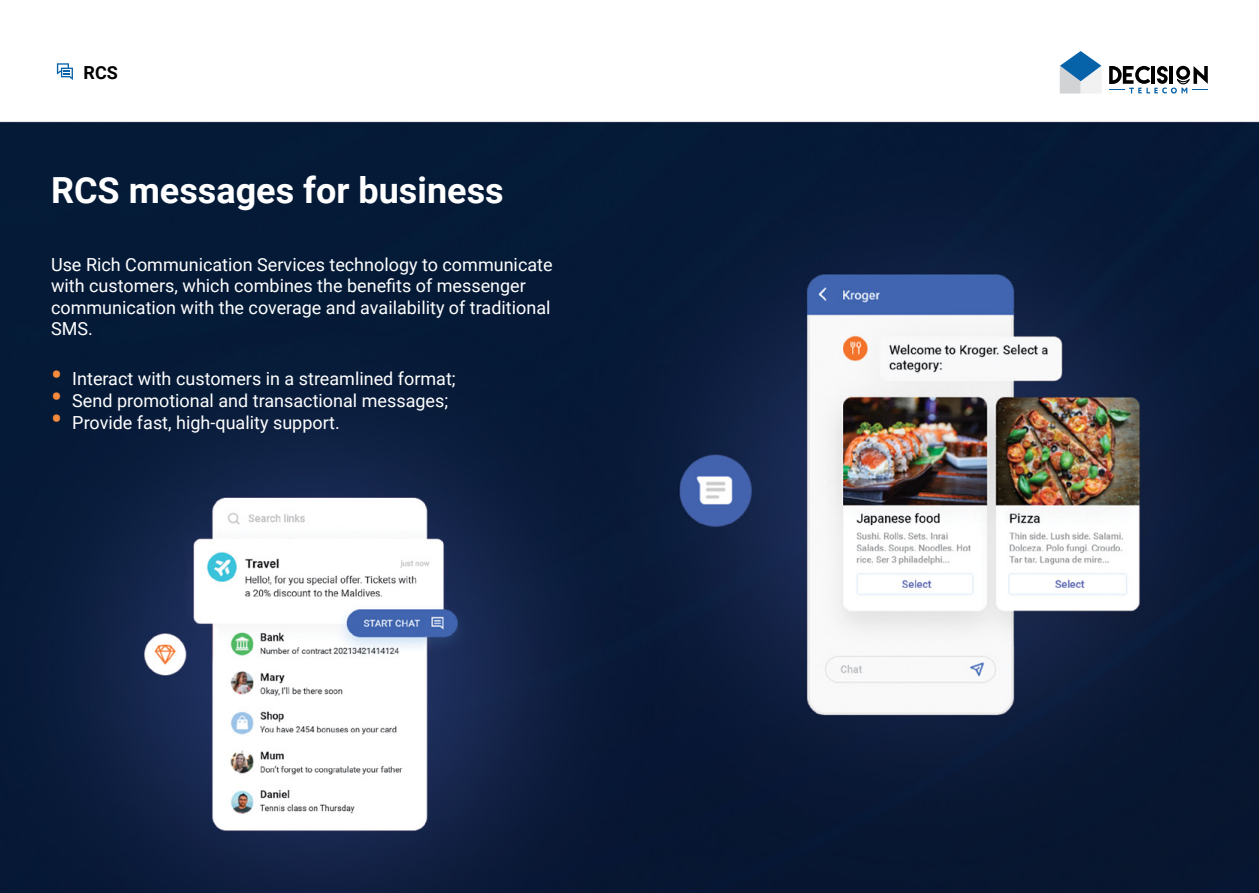
<style>
.page{position:relative;width:1259px;height:893px;background:#fff}
.page>*{position:absolute;margin:0;border:0;box-sizing:border-box;transform-origin:0 0}
.t1{font:700 36px "Roboto";color:#fff}
.t2{font:18px/21.6px "Roboto";color:#fff}
.t3{font:700 18px "Roboto";color:#000}
.s1{font-weight:700;font-size:30px;color:#f68b3d}
</style>
<div class="page">
<img style="left:0;top:63px;width:1259px;height:830px">
<svg style="left:1109px;top:66px;width:99px;height:28px"></svg>
<svg style="left:1059px;top:51px;width:42px;height:43px"></svg>
<svg style="left:57px;top:63px;width:16px;height:17px"></svg>
<p class="t3" style="left:84px;top:60px;width:36px">RCS</p>
<h1 class="t1" style="left:51px;top:165px;width:454px">RCS messages for business</h1>
<p class="t2" style="left:51px;top:253px;width:503px">Use Rich Communication Services technology to communicate with customers, which combines the benefits of messenger communication with the coverage and availability of traditional SMS.</p>
<p class="t2" style="left:51px;top:368px;width:406px"><span class="s1">•</span> Interact with customers in a streamlined format;</p>
<p class="t2" style="left:51px;top:389px;width:399px"><span class="s1">•</span> Send promotional and transactional messages;</p>
<p class="t2" style="left:51px;top:411px;width:290px"><span class="s1">•</span> Provide fast, high-quality support.</p>
</div>
